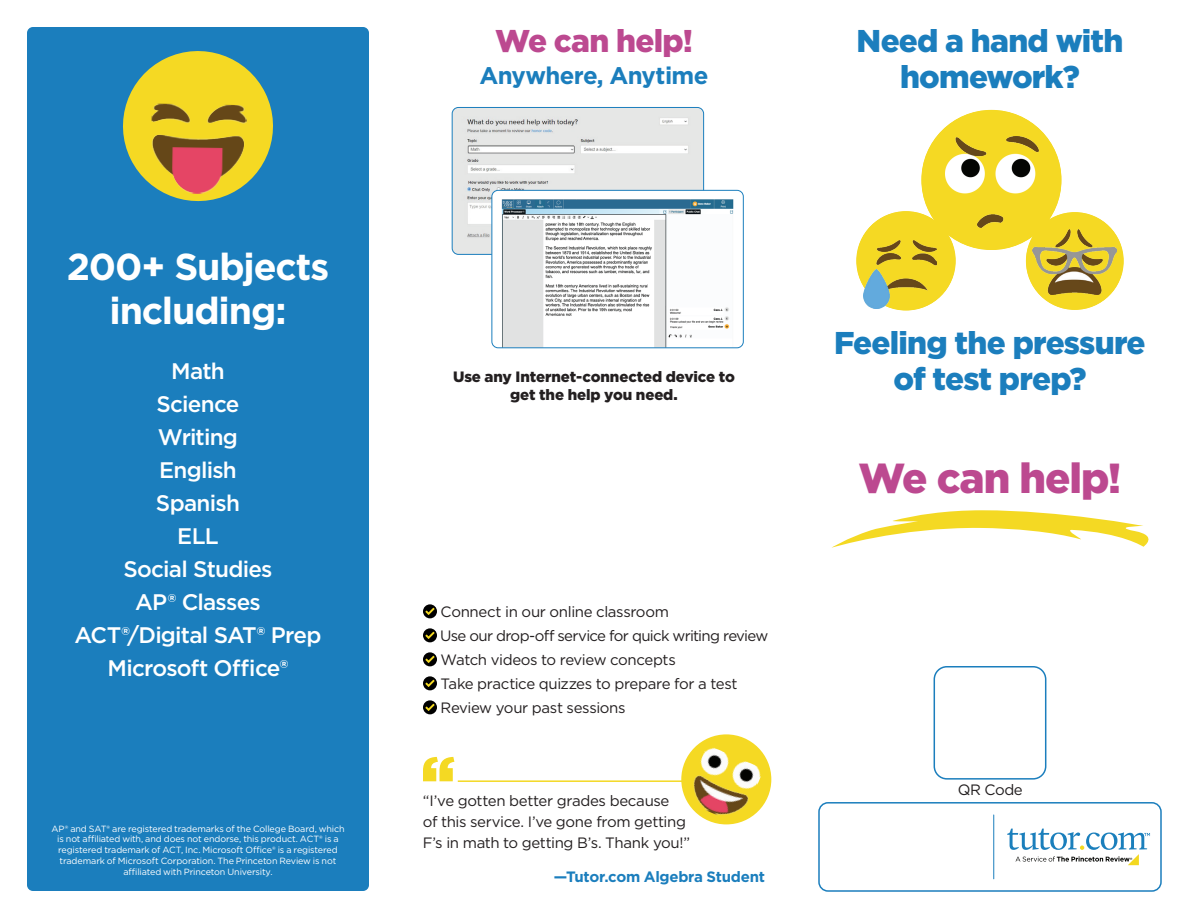
<style>
.page{position:relative;width:1188px;height:918px;background:#fff}
.page>*{position:absolute;margin:0;border:0;box-sizing:border-box;transform-origin:0 0}
.t1{font:900 42px "Gotham";letter-spacing:-.025em;color:#bc4990}
.t2{font:700 37.5px/43.5px "Gotham";letter-spacing:-.03em;color:#fff;text-align:center}
.t3{font:900 31.5px/36px "Gotham";letter-spacing:-.025em;color:#1b7ebd;text-align:center}
.t4{font:900 31.5px "Gotham";letter-spacing:-.025em;color:#bc4990}
.t5{font:700 24px "Gotham";letter-spacing:-.03em;color:#1b7ebd}
.t6{font:500 22.5px/33px "Gotham";letter-spacing:-.035em;color:#fff;text-align:center}
.t7{font:15px/24px "Gotham";letter-spacing:-.025em;color:#231f20}
.t8{font:900 15px/18px "Gotham";letter-spacing:-.01em;color:#231f20;text-align:center}
.t9{font:700 15px "Gotham";letter-spacing:-.02em;color:#1b7ebd}
.t10{font:15px "Gotham";letter-spacing:-.03em;color:#221e1f}
.t11{font:9px/10.8px "Gotham";letter-spacing:-.015em;color:#fff;text-align:center}
</style>
<div class="page">
<div style="left:27px;top:27px;width:342px;height:864px;background:#1b7ebd;border-radius:6px"></div>
<div style="left:423px;top:604px;width:14px;height:14px;background:#000;border-radius:50%"></div>
<svg style="left:425px;top:608px;width:10px;height:7px"></svg>
<div style="left:423px;top:628px;width:14px;height:14px;background:#000;border-radius:50%"></div>
<svg style="left:425px;top:632px;width:10px;height:7px"></svg>
<div style="left:423px;top:652px;width:14px;height:14px;background:#000;border-radius:50%"></div>
<svg style="left:425px;top:656px;width:10px;height:7px"></svg>
<div style="left:423px;top:676px;width:14px;height:14px;background:#000;border-radius:50%"></div>
<svg style="left:425px;top:680px;width:10px;height:7px"></svg>
<div style="left:423px;top:700px;width:14px;height:14px;background:#000;border-radius:50%"></div>
<svg style="left:425px;top:704px;width:10px;height:7px"></svg>
<svg style="left:123px;top:51px;width:150px;height:151px"></svg>
<img style="left:150px;top:104px;width:97px;height:91px">
<div style="left:921px;top:110px;width:140px;height:140px;background:#f5d923;border-radius:50%"></div>
<img style="left:946px;top:136px;width:93px;height:91px">
<div style="left:1026px;top:212px;width:98px;height:98px;background:#f5d923;border-radius:50%"></div>
<img style="left:1032px;top:230px;width:84px;height:64px">
<div style="left:856px;top:211px;width:100px;height:99px;background:#f5d923;border-radius:50%"></div>
<img style="left:864px;top:240px;width:73px;height:68px">
<svg style="left:423px;top:757px;width:31px;height:24px"></svg>
<hr style="left:458px;top:780px;width:281px;height:2px;background:#f4d923">
<svg style="left:832px;top:510px;width:317px;height:38px"></svg>
<img style="left:452px;top:107px;width:252px;height:146px">
<div style="left:452px;top:107px;width:252px;height:148px;border:1px solid #1b7ebd;border-radius:6px"></div>
<div style="left:492px;top:190px;width:251px;height:158px;background:#fff;border-radius:6px"></div>
<img style="left:501px;top:199px;width:241px;height:149px">
<div style="left:492px;top:190px;width:252px;height:158px;border:1px solid #1b7ebd;border-radius:6px"></div>
<div style="left:681px;top:734px;width:90px;height:90px;background:#f5d923;border-radius:50%"></div>
<img style="left:684px;top:747px;width:80px;height:78px">
<div style="left:934px;top:666px;width:112px;height:114px;border:2px solid #1b7ebd;border-radius:13px"></div>
<div style="left:818px;top:802px;width:344px;height:90px;border:2px solid #1b7ebd;border-radius:9px"></div>
<svg style="left:1007px;top:829px;width:143px;height:36px"></svg>
<hr style="left:993px;top:815px;width:1px;height:64px;background:#1b7ebd">
<h2 class="t2" style="left:67px;top:245px;width:264px">200+ Subjects including:</h2>
<h3 class="t6" style="left:74px;top:354px;width:249px">Math<br>Science<br>Writing<br>English<br>Spanish<br>ELL<br>Social Studies<br>AP® Classes<br>ACT®/Digital SAT® Prep<br>Microsoft Office®</h3>
<p class="t11" style="left:51px;top:823px;width:295px">AP® and SAT® are registered trademarks of the College Board, which is not affiliated with, and does not endorse, this product. ACT® is a registered trademark of ACT, Inc. Microsoft Office® is a registered trademark of Microsoft Corporation. The Princeton Review is not affiliated with Princeton University.</p>
<h3 class="t4" style="left:495px;top:19px;width:199px">We can help!</h3>
<h3 class="t5" style="left:479px;top:59px;width:231px">Anywhere, Anytime</h3>
<h3 class="t3" style="left:857px;top:23px;width:268px">Need a hand with homework?</h3>
<h3 class="t8" style="left:453px;top:367px;width:283px">Use any Internet-connected device to get the help you need.</h3>
<h3 class="t7" style="left:440px;top:599px;width:330px">Connect in our online classroom<br>Use our drop-off service for quick writing review Watch videos to review concepts<br>Take practice quizzes to prepare for a test Review your past sessions</h3>
<h3 class="t7" style="left:423px;top:790px;width:269px;line-height:21px">“I’ve gotten better grades because<br>of this service. I’ve gone from getting<br>F’s in math to getting B’s. Thank you!”</h3>
<h3 class="t9" style="left:554px;top:867px;width:213px">—Tutor.com Algebra Student</h3>
<h3 class="t3" style="left:834px;top:324px;width:313px">Feeling the pressure of test prep?</h3>
<h1 class="t1" style="left:858px;top:450px;width:265px">We can help!</h1>
<h3 class="t10" style="left:958px;top:780px;width:66px">QR Code</h3>
</div>
